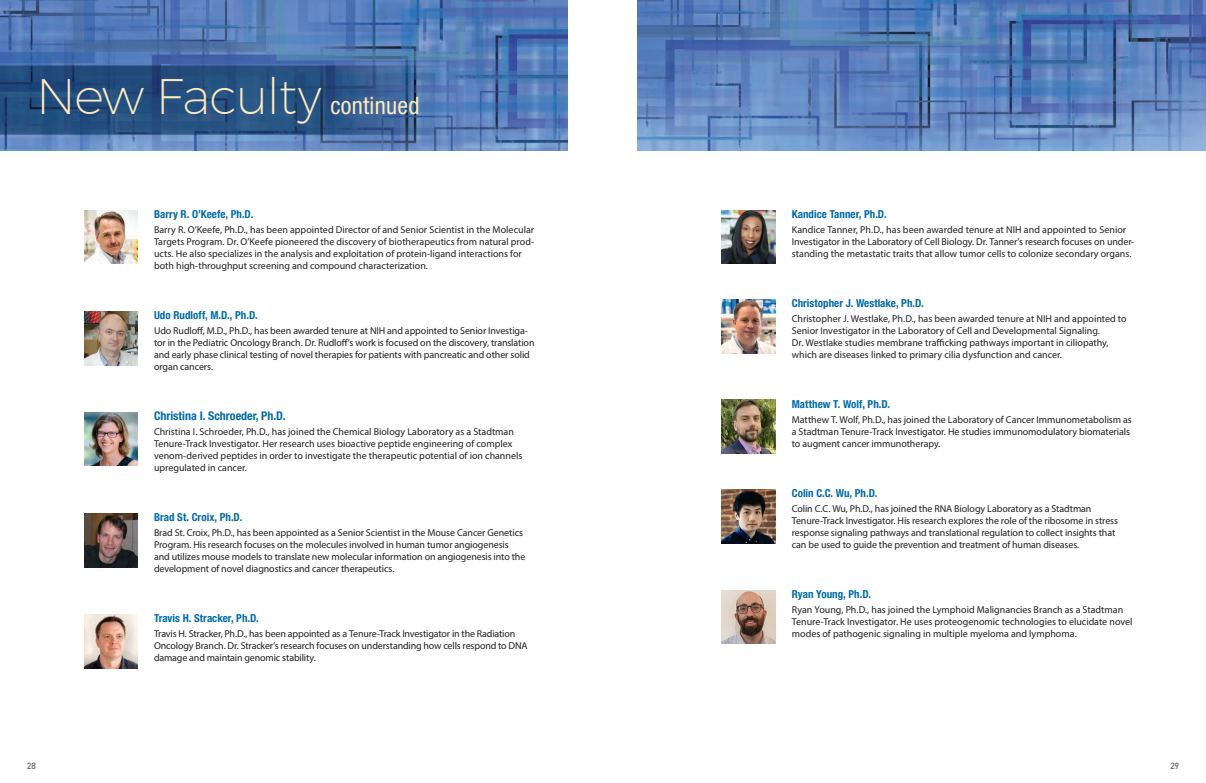
<style>
.page{position:relative;width:1206px;height:783px;background:#fff}
.page>*{position:absolute;margin:0;border:0;box-sizing:border-box;transform-origin:0 0}
.t1{font:200 50px "Montserrat";letter-spacing:-.025em;color:#fee9c0}
.t2{font:condensed 24px "Helvetica Neue LT Std";letter-spacing:.01em;color:#fee9c0}
.New_Faculty_Name_Tex{font:700 condensed 12px "Helvetica Neue LT Std";color:#006ba7}
.New_Faculty_Name_Tex-2{font:700 condensed 11px "Helvetica Neue LT Std";color:#006ba7}
.New_Faculty_Body_Tex{font:10px/12px "Myriad Pro";letter-spacing:-.005em;color:#231f20}
.PageNumbers{font:700 9px "DIN Alternate";color:#6c6d70}
</style>
<div class="page">
<img style="left:0;top:0;width:568px;height:150px">
<img style="left:84px;top:615px;width:54px;height:54px">
<img style="left:722px;top:210px;width:54px;height:54px">
<img style="left:722px;top:299px;width:54px;height:54px">
<img style="left:722px;top:400px;width:54px;height:54px">
<img style="left:722px;top:489px;width:54px;height:54px">
<img style="left:722px;top:590px;width:54px;height:54px">
<img style="left:84px;top:514px;width:54px;height:54px">
<img style="left:84px;top:412px;width:54px;height:54px">
<img style="left:638px;top:0;width:568px;height:150px">
<img style="left:84px;top:311px;width:54px;height:54px">
<img style="left:84px;top:210px;width:54px;height:54px">
<p class="t1" style="left:36px;top:66px;width:287px">New Faculty</p>
<p class="t2" style="left:330px;top:91px;width:91px">continued</p>
<p class="New_Faculty_Name_Tex-2" style="left:154px;top:207px;width:101px">Barry R. O’Keefe, Ph.D.</p>
<p class="New_Faculty_Body_Tex" style="left:154px;top:223px;width:382px">Barry R. O’Keefe, Ph.D., has been appointed Director of and Senior Scientist in the Molecular Targets Program. Dr. O’Keefe pioneered the discovery of biotherapeutics from natural prod&shy;ucts. He also specializes in the analysis and exploitation of protein-ligand interactions for both high-throughput screening and compound characterization.</p>
<p class="New_Faculty_Name_Tex-2" style="left:154px;top:308px;width:105px">Udo Rudloff, M.D., Ph.D.</p>
<p class="New_Faculty_Body_Tex" style="left:154px;top:324px;width:382px">Udo Rudloff, M.D., Ph.D., has been awarded tenure at NIH and appointed to Senior Investiga&shy;tor in the Pediatric Oncology Branch. Dr. Rudloff’s work is focused on the discovery, translation and early phase clinical testing of novel therapies for patients with pancreatic and other solid organ cancers.</p>
<p class="New_Faculty_Name_Tex" style="left:154px;top:409px;width:133px">Christina I. Schroeder, Ph.D.</p>
<p class="New_Faculty_Body_Tex" style="left:154px;top:426px;width:370px">Christina I. Schroeder, Ph.D., has joined the Chemical Biology Laboratory as a Stadtman Tenure-Track Investigator. Her research uses bioactive peptide engineering of complex venom-derived peptides in order to investigate the therapeutic potential of ion channels upregulated in cancer.</p>
<p class="New_Faculty_Name_Tex-2" style="left:154px;top:511px;width:90px">Brad St. Croix, Ph.D.</p>
<p class="New_Faculty_Body_Tex" style="left:154px;top:527px;width:373px">Brad St. Croix, Ph.D., has been appointed as a Senior Scientist in the Mouse Cancer Genetics Program. His research focuses on the molecules involved in human tumor angiogenesis and utilizes mouse models to translate new molecular information on angiogenesis into the development of novel diagnostics and cancer therapeutics.</p>
<p class="New_Faculty_Name_Tex-2" style="left:154px;top:612px;width:106px">Travis H. Stracker, Ph.D.</p>
<p class="New_Faculty_Body_Tex" style="left:154px;top:628px;width:375px">Travis H. Stracker, Ph.D., has been appointed as a Tenure-Track Investigator in the Radiation<br>Oncology Branch. Dr. Stracker’s research focuses on understanding how cells respond to DNA damage and maintain genomic stability.</p>
<p class="New_Faculty_Name_Tex-2" style="left:792px;top:207px;width:96px">Kandice Tanner, Ph.D.</p>
<p class="New_Faculty_Body_Tex" style="left:792px;top:223px;width:344px">Kandice Tanner, Ph.D., has been awarded tenure at NIH and appointed to Senior<br>Investigator in the Laboratory of Cell Biology. Dr. Tanner’s research focuses on under&shy;standing the metastatic traits that allow tumor cells to colonize secondary organs.</p>
<p class="New_Faculty_Name_Tex-2" style="left:792px;top:296px;width:134px">Christopher J. Westlake, Ph.D.</p>
<p class="New_Faculty_Body_Tex" style="left:792px;top:312px;width:336px">Christopher J. Westlake, Ph.D., has been awarded tenure at NIH and appointed to Senior Investigator in the Laboratory of Cell and Developmental Signaling.<br>Dr. Westlake studies membrane trafficking pathways important in ciliopathy, which are diseases linked to primary cilia dysfunction and cancer.</p>
<p class="New_Faculty_Name_Tex-2" style="left:792px;top:397px;width:100px">Matthew T. Wolf, Ph.D.</p>
<p class="New_Faculty_Body_Tex" style="left:792px;top:413px;width:342px">Matthew T. Wolf, Ph.D., has joined the Laboratory of Cancer Immunometabolism as a Stadtman Tenure-Track Investigator. He studies immunomodulatory biomaterials to augment cancer immunotherapy.</p>
<p class="New_Faculty_Name_Tex-2" style="left:792px;top:486px;width:87px">Colin C.C. Wu, Ph.D.</p>
<p class="New_Faculty_Body_Tex" style="left:792px;top:502px;width:328px">Colin C.C. Wu, Ph.D., has joined the RNA Biology Laboratory as a Stadtman Tenure-Track Investigator. His research explores the role of the ribosome in stress response signaling pathways and translational regulation to collect insights that can be used to guide the prevention and treatment of human diseases.</p>
<p class="New_Faculty_Name_Tex-2" style="left:792px;top:587px;width:81px">Ryan Young, Ph.D.</p>
<p class="New_Faculty_Body_Tex" style="left:792px;top:603px;width:342px">Ryan Young, Ph.D., has joined the Lymphoid Malignancies Branch as a Stadtman<br>Tenure-Track Investigator. He uses proteogenomic technologies to elucidate novel modes of pathogenic signaling in multiple myeloma and lymphoma.</p>
<p class="PageNumbers" style="left:27px;top:759px;width:10px">28</p>
<p class="PageNumbers" style="left:1170px;top:759px;width:10px">29</p>
</div>
